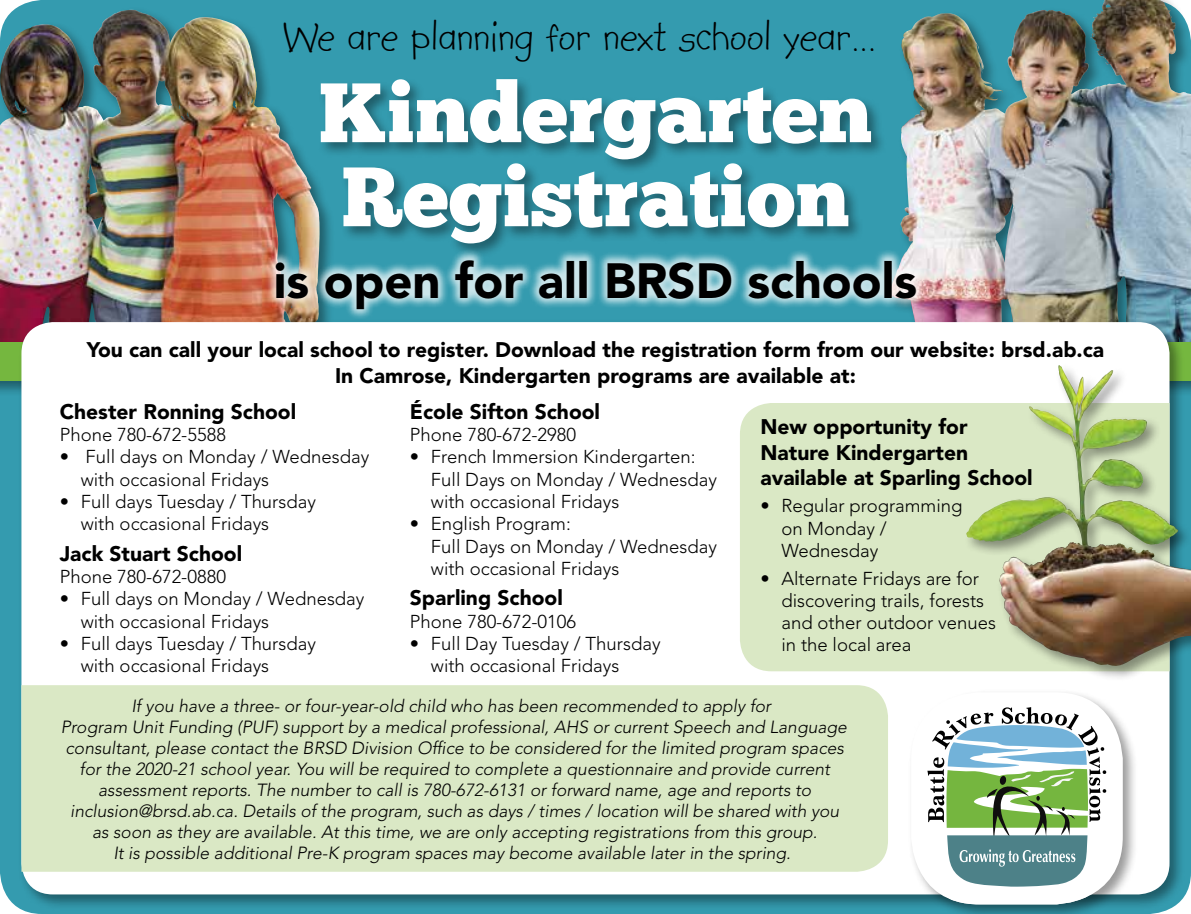
<style>
.page{position:relative;width:1191px;height:914px;background:#349baf}
.page>*{position:absolute;margin:0;border:0;box-sizing:border-box;transform-origin:0 0}
.t1{font:84px/84px "Chunk Five";color:#fff}
.t2{font:900 49px "Avenir LT Std";color:#000}
.t3{font:45.5px "Kidprint";color:#000}
.t4{font:900 21px/25.2px "Avenir LT Std";color:#000}
.t5{font:300 18.55px/22.2px "Avenir LT Std";color:#000}
.t6{font:300 17.5px/21px "Avenir LT Std";color:#000;text-align:center}
</style>
<div class="page">
<img style="left:0;top:10px;width:317px;height:329px">
<div style="left:885px;top:0;width:306px;height:381px;background:#000;opacity:.4"></div>
<img style="left:983px;top:0;width:143px;height:114px">
<div style="left:18px;top:318px;width:1167px;height:592px;background:#000;opacity:.4"></div>
<div style="left:21px;top:322px;width:1148px;height:572px;background:#fff;border-radius:32px"></div>
<div style="left:740px;top:403px;width:223px;height:268px;background:#dae8c5"></div>
<div style="left:21px;top:685px;width:867px;height:186px;background:#dae8c5"></div>
<div style="left:317px;top:76px;width:569px;height:183px;background:#000;opacity:.4"></div>
<div style="left:265px;top:248px;width:662px;height:72px;background:#fff;opacity:.75"></div>
<div style="left:907px;top:689px;width:231px;height:225px;background:#000;opacity:.4"></div>
<div style="left:911px;top:692px;width:211px;height:212px;background:#fff;border-radius:68px"></div>
<svg style="left:920px;top:700px;width:193px;height:204px"></svg>
<div style="left:963px;top:362px;width:228px;height:323px;background:#000;opacity:.4"></div>
<img style="left:964px;top:371px;width:227px;height:296px">
<h3 class="t3" style="left:282px;top:12px;width:596px">We are planning for next school year…</h3>
<h1 class="t1" style="left:319px;top:76px;width:555px">Kindergarten<br>Registration</h1>
<h2 class="t2" style="left:274px;top:251px;width:645px">is open for all BRSD schools</h2>
<p class="t4" style="left:87px;top:337px;width:1019px;text-align:center">You can call your local school to register. Download the registration form from our website: brsd.ab.ca<br>In Camrose, Kindergarten programs are available at:</p>
<p class="t4" style="left:410px;top:399px;width:192px">École Sifton School</p>
<p class="t5" style="left:410px;top:423px;width:168px">Phone 780-672-2980</p>
<p class="t5" style="left:431px;top:446px;width:287px;text-indent:-21px">• French Immersion Kindergarten:<br>Full Days on Monday / Wednesday with occasional Fridays</p>
<p class="t5" style="left:431px;top:513px;width:287px;text-indent:-21px">• English Program:<br>Full Days on Monday / Wednesday with occasional Fridays</p>
<p class="t4" style="left:410px;top:585px;width:154px">Sparling School</p>
<p class="t5" style="left:410px;top:610px;width:168px">Phone 780-672-0106</p>
<p class="t5" style="left:431px;top:632px;width:231px;text-indent:-21px">• Full Day Tuesday / Thursday with occasional Fridays</p>
<p class="t4" style="left:60px;top:399px;width:238px">Chester Ronning School</p>
<p class="t5" style="left:60px;top:423px;width:168px">Phone 780-672-5588</p>
<p class="t5" style="left:81px;top:446px;width:290px;text-indent:-21px">• Full days on Monday / Wednesday with occasional Fridays</p>
<p class="t5" style="left:81px;top:490px;width:237px;text-indent:-21px">• Full days Tuesday / Thursday with occasional Fridays</p>
<p class="t4" style="left:60px;top:540px;width:184px">Jack Stuart School</p>
<p class="t5" style="left:60px;top:565px;width:168px">Phone 780-672-0880</p>
<p class="t5" style="left:81px;top:587px;width:285px;text-indent:-21px">• Full days on Monday / Wednesday with occasional Fridays</p>
<p class="t5" style="left:81px;top:632px;width:237px;text-indent:-21px">• Full days Tuesday / Thursday with occasional Fridays</p>
<p class="t6" style="left:61px;top:695px;width:790px">If you have a three- or four-year-old child who has been recommended to apply for<br>Program Unit Funding (PUF) support by a medical professional, AHS or current Speech and Language consultant, please contact the BRSD Division Office to be considered for the limited program spaces for the 2020-21 school year. You will be required to complete a questionnaire and provide current assessment reports. The number to call is 780-672-6131 or forward name, age and reports to inclusion@brsd.ab.ca. Details of the program, such as days / times / location will be shared with you as soon as they are available. At this time, we are only accepting registrations from this group.<br>It is possible additional Pre-K program spaces may become available later in the spring.</p>
<p class="t4" style="left:760px;top:414px;width:274px">New opportunity for<br>Nature Kindergarten available at Sparling School</p>
<p class="t5" style="left:781px;top:495px;width:183px;text-indent:-21px">• Regular programming on Monday /<br>Wednesday</p>
<p class="t5" style="left:781px;top:567px;width:216px;text-indent:-21px">• Alternate Fridays are for discovering trails, forests and other outdoor venues in the local area</p>
</div>
